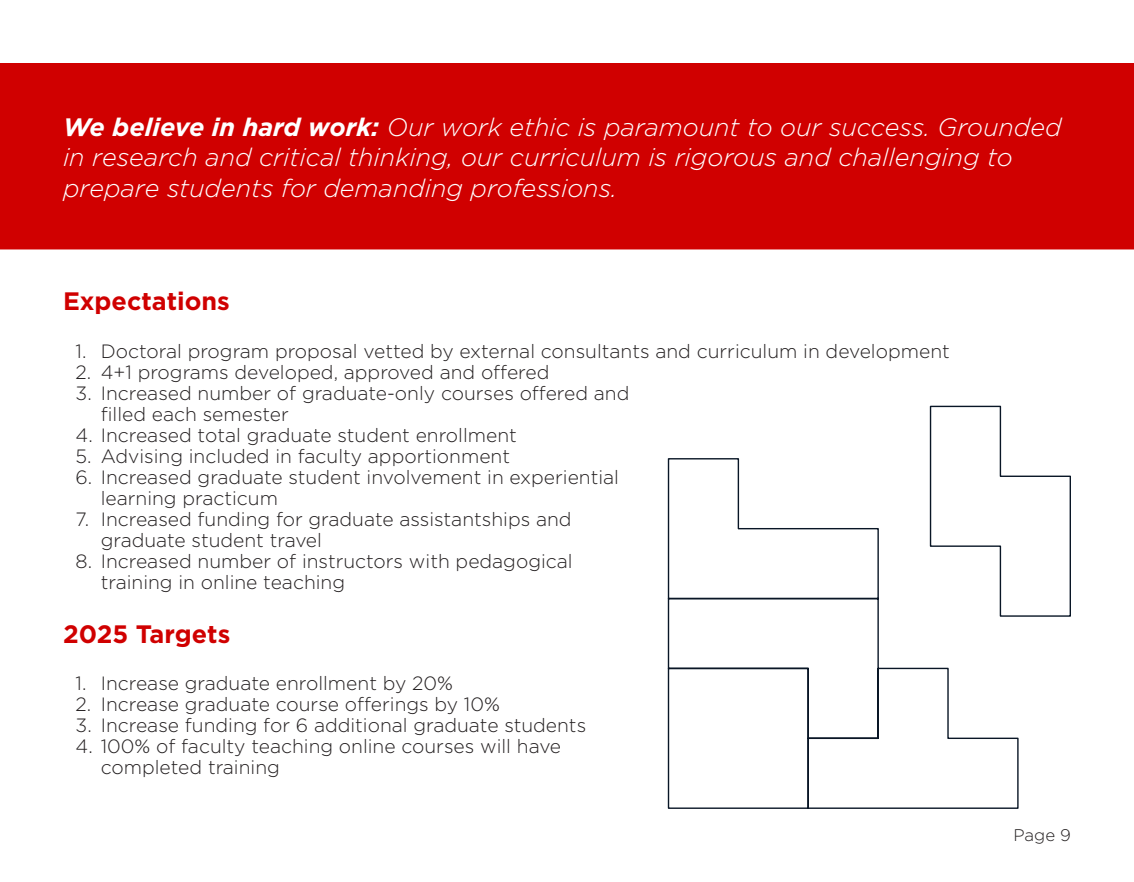
<style>
.page{position:relative;width:1134px;height:882px;background:#fff}
.page>*{position:absolute;margin:0;border:0;box-sizing:border-box;transform-origin:0 0}
.t1{font:italic 300 25.2px/30.3px "Gotham";color:#fff}
.t2{font:700 25.2px "Gotham";color:#d00000}
.t3{font:300 19.25px/21px "Gotham";color:#231f20}
.t4{font:300 16.8px "Gotham";color:#231f20}
.s1{font-weight:700}
</style>
<div class="page">
<div style="left:0;top:63px;width:1134px;height:186px;background:#d00000"></div>
<svg style="left:668px;top:406px;width:403px;height:403px"></svg>
<p class="t1" style="left:63px;top:111px;width:1000px"><span class="s1">We believe in hard work:</span> Our work ethic is paramount to our success. Grounded in research and critical thinking, our curriculum is rigorous and challenging to prepare students for demanding professions.</p>
<p class="t2" style="left:63px;top:284px;width:168px">Expectations</p>
<p class="t3" style="left:76px;top:340px;width:876px">1. Doctoral program proposal vetted by external consultants and curriculum in development</p>
<p class="t3" style="left:76px;top:361px;width:475px">2. 4+1 programs developed, approved and offered</p>
<p class="t3" style="left:101px;top:382px;width:530px;text-indent:-25px">3. Increased number of graduate-only courses offered and filled each semester</p>
<p class="t3" style="left:76px;top:424px;width:443px">4. Increased total graduate student enrollment</p>
<p class="t3" style="left:76px;top:445px;width:436px">5. Advising included in faculty apportionment</p>
<p class="t3" style="left:101px;top:466px;width:520px;text-indent:-25px">6. Increased graduate student involvement in experiential learning practicum</p>
<p class="t3" style="left:101px;top:508px;width:472px;text-indent:-25px">7. Increased funding for graduate assistantships and graduate student travel</p>
<p class="t3" style="left:101px;top:550px;width:473px;text-indent:-25px">8. Increased number of instructors with pedagogical training in online teaching</p>
<p class="t2" style="left:63px;top:617px;width:169px">2025 Targets</p>
<p class="t3" style="left:76px;top:673px;width:379px">1. Increase graduate enrollment by 20%</p>
<p class="t3" style="left:76px;top:694px;width:426px">2. Increase graduate course offerings by 10%</p>
<p class="t3" style="left:76px;top:715px;width:512px">3. Increase funding for 6 additional graduate students</p>
<p class="t3" style="left:101px;top:736px;width:462px;text-indent:-25px">4. 100% of faculty teaching online courses will have completed training</p>
<p class="t4" style="left:1013px;top:825px;width:59px">Page 9</p>
</div>
